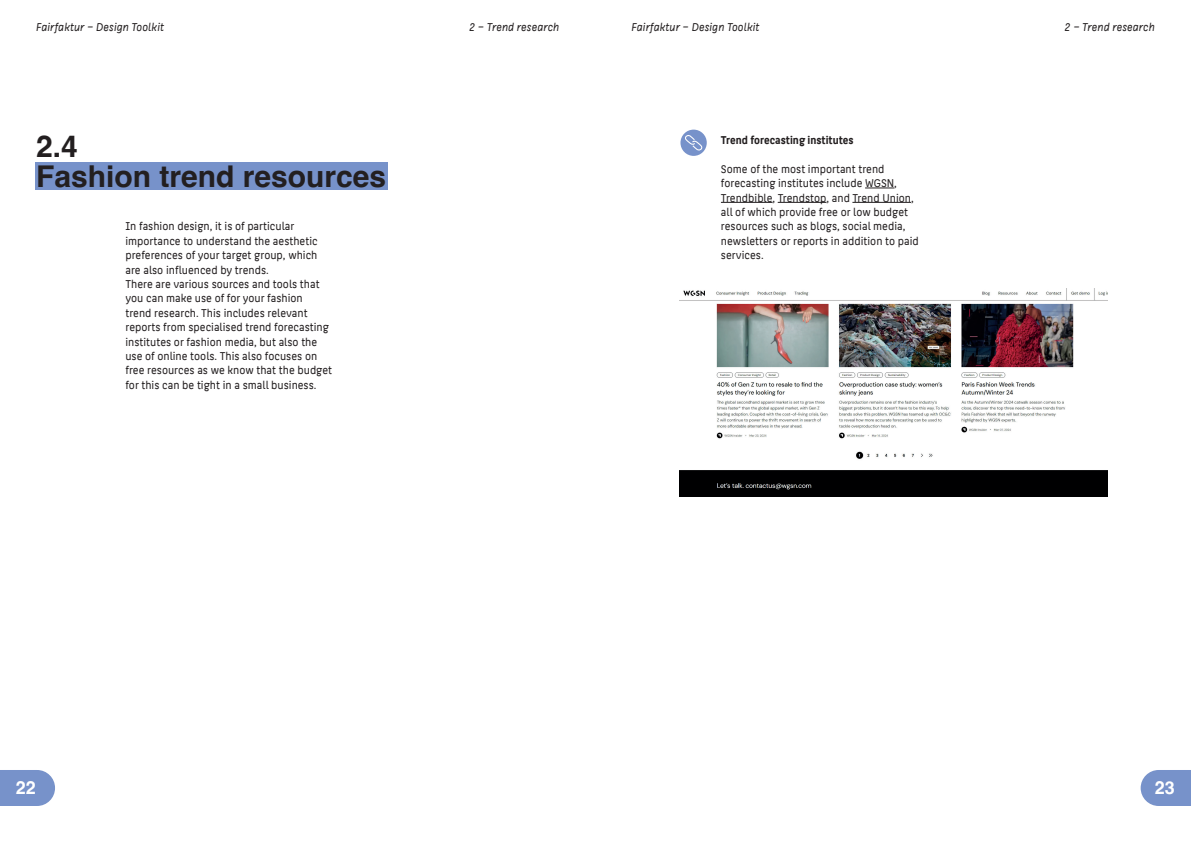
<style>
.page{position:relative;width:1191px;height:842px;background:#fff}
.page>*{position:absolute;margin:0;border:0;box-sizing:border-box;transform-origin:0 0}
.t1{font:700 30px/30px "Helvetica";color:#231f20}
.t2{font:700 18px "Helvetica";color:#fff}
.t3{font:12px/14.4px "HTW Berlin Office";color:#231f20}
.t4{font:italic 12px "HTW Berlin Office";color:#231f20}
.t5{font:700 12px "HTW Berlin Office";color:#231f20}
</style>
<div class="page">
<div style="left:35px;top:162px;width:352px;height:28px;background:#7792ca"></div>
<svg style="left:0;top:770px;width:55px;height:36px;background:#8099cd"></svg>
<svg style="left:1140px;top:770px;width:51px;height:36px;background:#839bce"></svg>
<img style="left:679px;top:288px;width:428px;height:208px">
<svg style="left:680px;top:130px;width:27px;height:26px"></svg>
<svg style="left:684px;top:134px;width:19px;height:18px"></svg>
<svg style="left:865px;top:188px;width:29px;height:1px"></svg>
<hr style="left:721px;top:202px;width:51px;height:1px;background:#231f20">
<hr style="left:777px;top:202px;width:49px;height:1px;background:#231f20">
<hr style="left:852px;top:202px;width:59px;height:1px;background:#231f20">
<p class="t4" style="left:36px;top:20px;width:130px">Fairfaktur – Design Toolkit</p>
<p class="t4" style="left:631px;top:20px;width:130px">Fairfaktur – Design Toolkit</p>
<p class="t4" style="left:469px;top:20px;width:92px">2 – Trend research</p>
<p class="t4" style="left:1064px;top:20px;width:92px">2 – Trend research</p>
<h1 class="t1" style="left:36px;top:134px;width:352px">2.4<br>Fashion trend resources</h1>
<p class="t3" style="left:125px;top:219px;width:208px">In fashion design, it is of particular importance to understand the aesthetic preferences of your target group, which are also influenced by trends.<br>There are various sources and tools that you can make use of for your fashion<br>trend research. This includes relevant reports from specialised trend forecasting institutes or fashion media, but also the use of online tools. This also focuses on free resources as we know that the budget for this can be tight in a small business.</p>
<p class="t5" style="left:721px;top:133px;width:134px">Trend forecasting institutes</p>
<p class="t3" style="left:721px;top:162px;width:199px">Some of the most important trend forecasting institutes include WGSN, Trendbible, Trendstop, and Trend Union, all of which provide free or low budget resources such as blogs, social media, newsletters or reports in addition to paid services.</p>
<h2 class="t2" style="left:16px;top:777px;width:22px">22</h2>
<h2 class="t2" style="left:1155px;top:777px;width:22px">23</h2>
</div>
